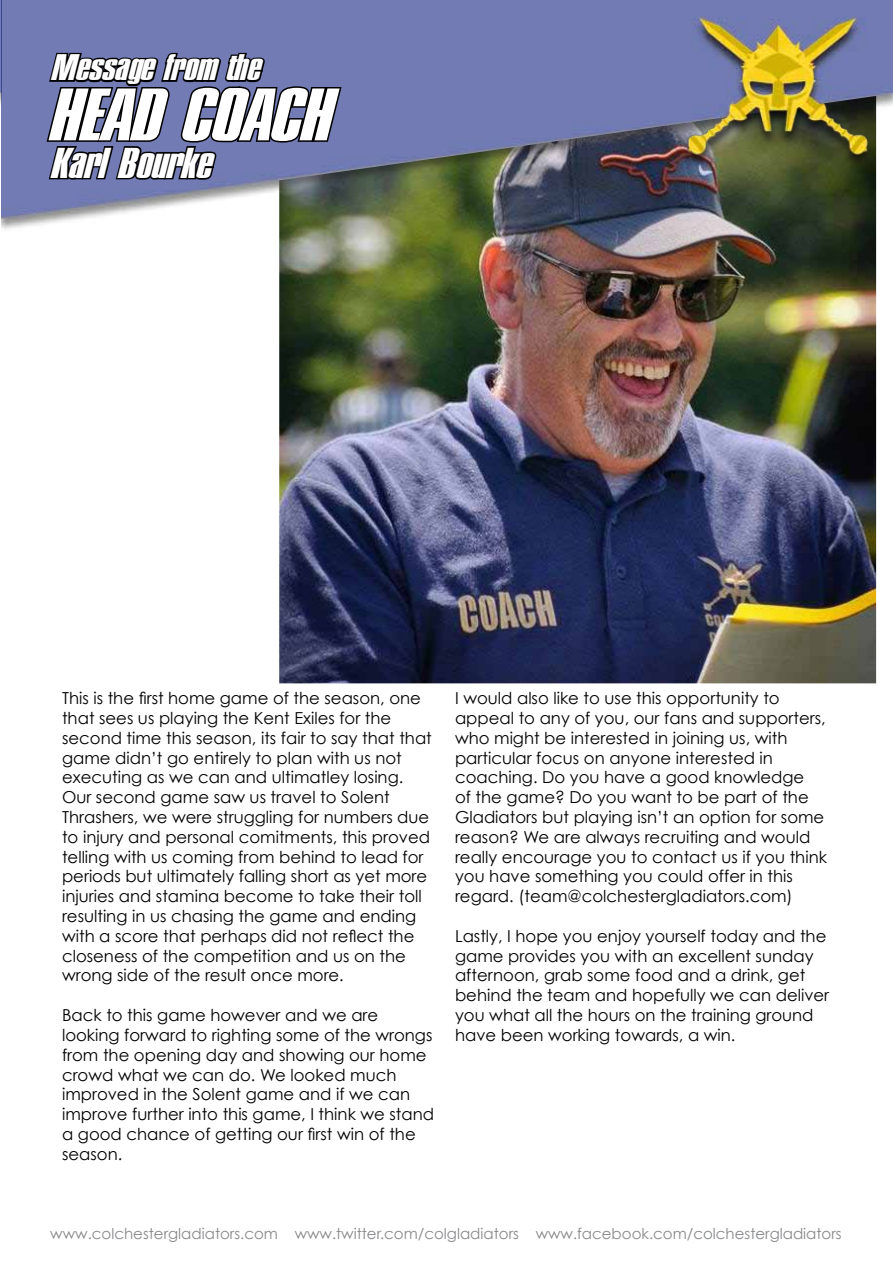
<style>
.page{position:relative;width:893px;height:1263px;background:#fff}
.page>*{position:absolute;margin:0;border:0;box-sizing:border-box;transform-origin:0 0}
.t1{font:72px "Plakette 4 SF Italic";color:#fff}
.t2{font:42px "Plakette 4 SF Italic";color:#fff}
.t3{font:36px "Plakette 4 SF Italic";color:#fff}
.t4{font:16.5px/19.8px "Century Gothic";color:#000}
.t5{font:15px "Century Gothic";color:#87888a}
</style>
<div class="page">
<img style="left:279px;top:262px;width:597px;height:421px">
<img style="left:0;top:0;width:893px;height:262px">
<svg style="left:45px;top:38px;width:298px;height:144px;background:#4f557c"></svg>
<h3 class="t3" style="left:54px;top:48px;width:210px">Message from the</h3>
<h1 class="t1" style="left:54px;top:75px;width:283px">HEAD COACH</h1>
<h2 class="t2" style="left:54px;top:140px;width:161px">Karl Bourke</h2>
<p class="t4" style="left:62px;top:688px;width:371px">This is the first home game of the season, one that sees us playing the Kent Exiles for the second time this season, its fair to say that that game didn’t go entirely to plan with us not executing as we can and ultimatley losing.<br>Our second game saw us travel to Solent Thrashers, we were struggling for numbers due to injury and personal comitments, this proved telling with us coming from behind to lead for periods but ultimately falling short as yet more injuries and stamina become to take their toll resulting in us chasing the game and ending with a score that perhaps did not reflect the closeness of the competition and us on the wrong side of the result once more.</p>
<p class="t4" style="left:62px;top:1005px;width:374px">Back to this game however and we are looking forward to righting some of the wrongs from the opening day and showing our home crowd what we can do. We looked much improved in the Solent game and if we can improve further into this game, I think we stand a good chance of getting our first win of the season.</p>
<p class="t4" style="left:455px;top:688px;width:373px">I would also like to use this opportunity to appeal to any of you, our fans and supporters, who might be interested in joining us, with particular focus on anyone interested in coaching. Do you have a good knowledge<br>of the game? Do you want to be part of the Gladiators but playing isn’t an option for some reason? We are always recruiting and would really encourage you to contact us if you think you have something you could offer in this regard. (team@colchestergladiators.com)</p>
<p class="t4" style="left:455px;top:926px;width:376px">Lastly, I hope you enjoy yourself today and the game provides you with an excellent sunday afternoon, grab some food and a drink, get behind the team and hopefully we can deliver you what all the hours on the training ground have been working towards, a win.</p>
<p class="t5" style="left:50px;top:1225px;width:793px">www.colchestergladiators.com www.twitter.com/colgladiators www.facebook.com/colchestergladiators</p>
</div>
